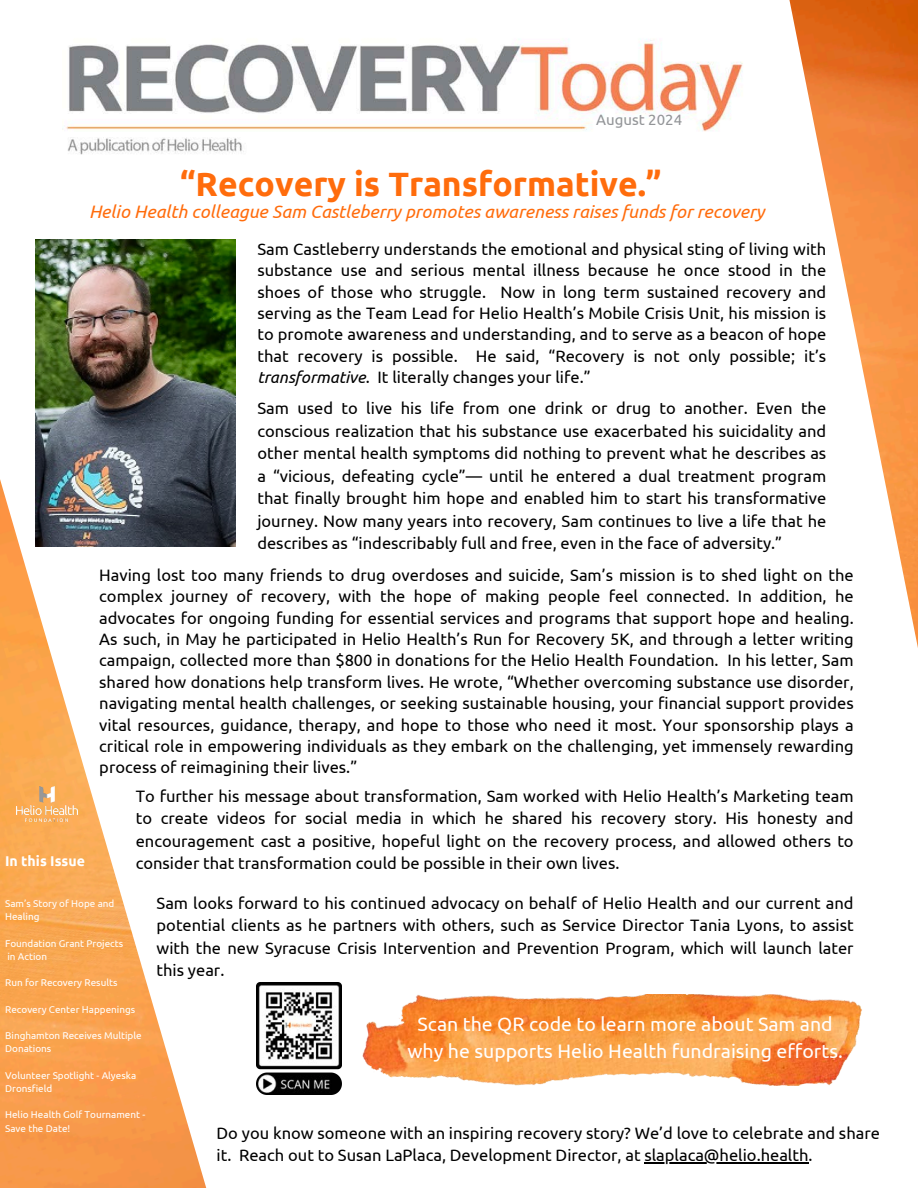
<style>
.page{position:relative;width:918px;height:1188px;background:#fff}
.page>*{position:absolute;margin:0;border:0;box-sizing:border-box;transform-origin:0 0}
.t1{font:700 33.75px "Ubuntu";color:#ff6c0c}
.t2{font:19.5px/27px "Ubuntu";color:#fff;text-align:center}
.t3{font:italic 18px "Ubuntu";color:#ff6c0c}
.t4{font:16.5px/21.3px "Ubuntu";color:#000;text-align:justify}
.t5{font:15px "Ubuntu";color:#939598}
.t6{font:700 14.1px "Ubuntu";color:#fff}
.t7{font:9.9px/13.2px "Ubuntu";color:#fff}
.s1{font-style:italic}
</style>
<div class="page">
<img style="left:66px;top:39px;width:677px;height:116px">
<img style="left:789px;top:0;width:129px;height:648px">
<img style="left:0;top:328px;width:214px;height:860px">
<img style="left:17px;top:787px;width:61px;height:35px">
<img style="left:256px;top:983px;width:86px;height:111px">
<img style="left:36px;top:239px;width:200px;height:307px">
<img style="left:362px;top:994px;width:500px;height:91px">
<hr style="left:644px;top:1162px;width:164px;height:1px;background:#000">
<p class="t5" style="left:596px;top:111px;width:87px">August 2024</p>
<h3 class="t1" style="left:180px;top:165px;width:483px">“Recovery is Transformative.”</h3>
<h3 class="t3" style="left:89px;top:201px;width:677px">Helio Health colleague Sam Castleberry promotes awareness raises funds for recovery</h3>
<h3 class="t4" style="left:257px;top:238px;width:570px">Sam Castleberry understands the emotional and physical sting of living with substance use and serious mental illness because he once stood in the shoes of those who struggle. Now in long term sustained recovery and serving as the Team Lead for Helio Health’s Mobile Crisis Unit, his mission is to promote awareness and understanding, and to serve as a beacon of hope that recovery is possible. He said, “Recovery is not only possible; it’s <span class="s1">transformative</span>. It literally changes your life.”</h3>
<p class="t4" style="left:257px;top:397px;width:570px;line-height:22.5px">Sam used to live his life from one drink or drug to another. Even the conscious realization that his substance use exacerbated his suicidality and other mental health symptoms did nothing to prevent what he describes as a “vicious, defeating cycle”— until he entered a dual treatment program that finally brought him hope and enabled him to start his transformative journey. Now many years into recovery, Sam continues to live a life that he describes as “indescribably full and free, even in the face of adversity.”</p>
<h3 class="t4" style="left:99px;top:564px;width:756px">Having lost too many friends to drug overdoses and suicide, Sam’s mission is to shed light on the complex journey of recovery, with the hope of making people feel connected. In addition, he advocates for ongoing funding for essential services and programs that support hope and healing.<br>As such, in May he participated in Helio Health’s Run for Recovery 5K, and through a letter writing campaign, collected more than $800 in donations for the Helio Health Foundation. In his letter, Sam shared how donations help transform lives. He wrote, “Whether overcoming substance use disorder, navigating mental health challenges, or seeking sustainable housing, your financial support provides vital resources, guidance, therapy, and hope to those who need it most. Your sponsorship plays a critical role in empowering individuals as they embark on the challenging, yet immensely rewarding process of reimagining their lives.”</h3>
<h2 class="t4" style="left:136px;top:785px;width:719px;line-height:22.5px">To further his message about transformation, Sam worked with Helio Health’s Marketing team to create videos for social media in which he shared his recovery story. His honesty and encouragement cast a positive, hopeful light on the recovery process, and allowed others to consider that transformation could be possible in their own lives.</h2>
<h3 class="t4" style="left:157px;top:891px;width:699px;line-height:22.5px">Sam looks forward to his continued advocacy on behalf of Helio Health and our current and potential clients as he partners with others, such as Service Director Tania Lyons, to assist with the new Syracuse Crisis Intervention and Prevention Program, which will launch later this year.</h3>
<h4 class="t6" style="left:5px;top:853px;width:81px">In this Issue</h4>
<p class="t7" style="left:5px;top:897px;width:111px">Sam’s Story of Hope and<br>Healing</p>
<p class="t7" style="left:5px;top:937px;width:120px">Foundation Grant Projects</p>
<p class="t7" style="left:7px;top:950px;width:41px">in Action</p>
<p class="t7" style="left:5px;top:976px;width:114px">Run for Recovery Results</p>
<p class="t7" style="left:5px;top:1003px;width:132px">Recovery Center Happenings</p>
<p class="t7" style="left:5px;top:1029px;width:138px">Binghamton Receives Multiple<br>Donations</p>
<p class="t7" style="left:5px;top:1069px;width:133px">Volunteer Spotlight - Alyeska<br>Dronsfield</p>
<p class="t7" style="left:5px;top:1108px;width:142px">Helio Health Golf Tournament -<br>Save the Date!</p>
<h3 class="t2" style="left:407px;top:1010px;width:437px">Scan the QR code to learn more about Sam and why he supports Helio Health fundraising efforts.</h3>
<p class="t4" style="left:217px;top:1121px;width:665px;line-height:22.5px">Do you know someone with an inspiring recovery story? We’d love to celebrate and share it. Reach out to Susan LaPlaca, Development Director, at slaplaca@helio.health.</p>
</div>
